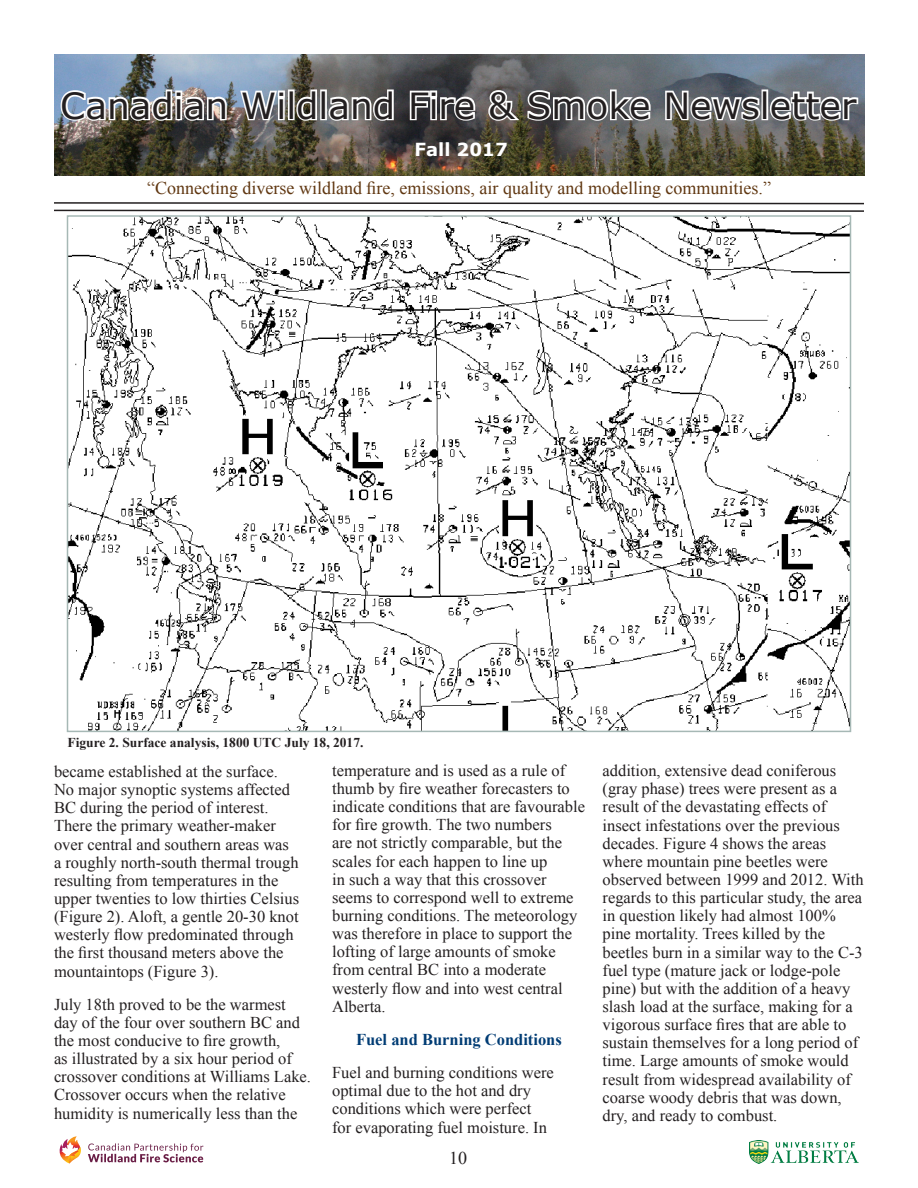
<style>
.page{position:relative;width:918px;height:1188px;background:#fff}
.page>*{position:absolute;margin:0;border:0;box-sizing:border-box;transform-origin:0 0}
.t1{font:36px "Verdana";color:#231f20}
.t2{font:18px "Times New Roman";color:#603711}
.t3{font:700 18px "Verdana";color:#fff}
.t4{font:18px "Times New Roman";color:#231f20}
.t5{font:16.5px/18.1px "Times New Roman";color:#231f20}
.t6{font:700 16.5px "Times New Roman";color:#003c74}
.t7{font:700 13.5px "Times New Roman";color:#231f20}
</style>
<div class="page">
<img style="left:55px;top:54px;width:809px;height:122px">
<img style="left:58px;top:88px;width:116px;height:35px">
<div style="left:175px;top:90px;width:7px;height:7px;border:3px solid #fff"></div>
<div style="left:175px;top:97px;width:7px;height:23px;border:3px solid #fff"></div>
<svg style="left:181px;top:94px;width:47px;height:29px"></svg>
<svg style="left:238px;top:83px;width:41px;height:45px"></svg>
<div style="left:278px;top:90px;width:7px;height:7px;border:3px solid #fff"></div>
<div style="left:278px;top:97px;width:7px;height:23px;border:3px solid #fff"></div>
<svg style="left:294px;top:88px;width:25px;height:35px"></svg>
<div style="left:320px;top:89px;width:7px;height:31px;border:3px solid #fff"></div>
<svg style="left:326px;top:88px;width:69px;height:35px"></svg>
<svg style="left:408px;top:89px;width:24px;height:33px"></svg>
<div style="left:430px;top:90px;width:7px;height:7px;border:3px solid #fff"></div>
<div style="left:430px;top:97px;width:7px;height:23px;border:3px solid #fff"></div>
<svg style="left:438px;top:94px;width:39px;height:29px"></svg>
<svg style="left:486px;top:88px;width:166px;height:35px"></svg>
<svg style="left:663px;top:82px;width:99px;height:45px"></svg>
<svg style="left:768px;top:90px;width:92px;height:33px"></svg>
<svg style="left:54px;top:202px;width:810px;height:10px"></svg>
<img style="left:750px;top:1140px;width:108px;height:24px">
<svg style="left:59px;top:1136px;width:22px;height:28px"></svg>
<svg style="left:88px;top:1143px;width:115px;height:19px"></svg>
<img style="left:70px;top:218px;width:778px;height:511px">
<h1 class="t1" style="left:60px;top:81px;width:798px">Canadian Wildland Fire &amp; Smoke Newsletter</h1>
<p class="t3" style="left:414px;top:137px;width:95px">Fall 2017</p>
<p class="t2" style="left:147px;top:176px;width:625px">“Connecting diverse wildland fire, emissions, air quality and modelling communities.”</p>
<p class="t7" style="left:67px;top:733px;width:298px">Figure 2. Surface analysis, 1800 UTC July 18, 2017.</p>
<p class="t5" style="left:54px;top:762px;width:247px">became established at the surface.<br>No major synoptic systems affected BC during the period of interest.<br>There the primary weather-maker over central and southern areas was a roughly north-south thermal trough resulting from temperatures in the upper twenties to low thirties Celsius (Figure 2). Aloft, a gentle 20-30 knot westerly flow predominated through the first thousand meters above the mountaintops (Figure 3).</p>
<p class="t5" style="left:54px;top:995px;width:259px">July 18th proved to be the warmest day of the four over southern BC and the most conducive to fire growth,<br>as illustrated by a six hour period of crossover conditions at Williams Lake.<br>Crossover occurs when the relative humidity is numerically less than the</p>
<p class="t5" style="left:332px;top:761px;width:254px">temperature and is used as a rule of thumb by fire weather forecasters to indicate conditions that are favourable for fire growth. The two numbers<br>are not strictly comparable, but the scales for each happen to line up<br>in such a way that this crossover seems to correspond well to extreme burning conditions. The meteorology was therefore in place to support the lofting of large amounts of smoke from central BC into a moderate westerly flow and into west central Alberta.</p>
<p class="t6" style="left:356px;top:1028px;width:207px">Fuel and Burning Conditions</p>
<p class="t5" style="left:332px;top:1063px;width:223px">Fuel and burning conditions were optimal due to the hot and dry conditions which were perfect for evaporating fuel moisture. In</p>
<p class="t4" style="left:449px;top:1146px;width:19px">10</p>
<p class="t5" style="left:603px;top:761px;width:263px">addition, extensive dead coniferous (gray phase) trees were present as a result of the devastating effects of insect infestations over the previous decades. Figure 4 shows the areas where mountain pine beetles were observed between 1999 and 2012. With regards to this particular study, the area in question likely had almost 100% pine mortality. Trees killed by the beetles burn in a similar way to the C-3 fuel type (mature jack or lodge-pole pine) but with the addition of a heavy slash load at the surface, making for a vigorous surface fires that are able to sustain themselves for a long period of time. Large amounts of smoke would result from widespread availability of coarse woody debris that was down, dry, and ready to combust.</p>
</div>
